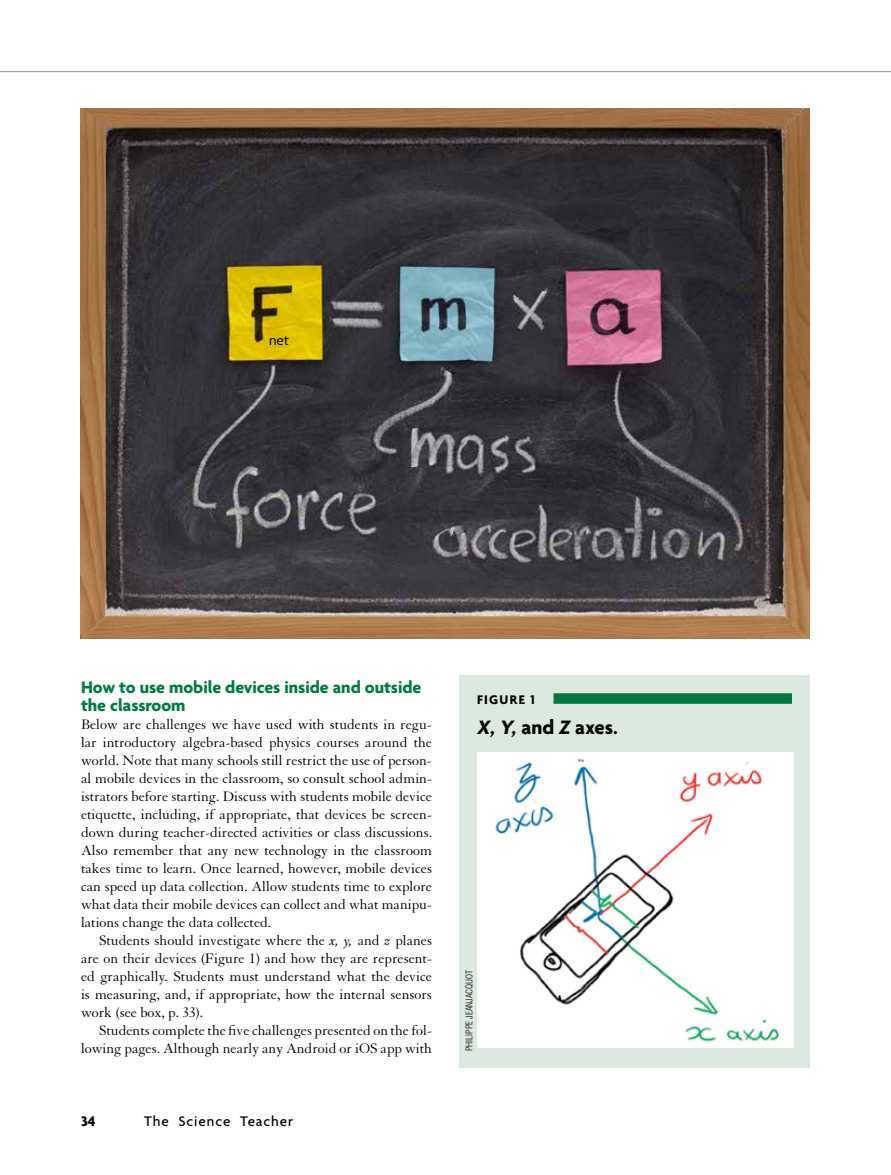
<style>
.page{position:relative;width:891px;height:1175px;background:#fff}
.page>*{position:absolute;margin:0;border:0;box-sizing:border-box;transform-origin:0 0}
.t1{font:700 21px "Agenda";color:#000}
.t2{font:700 18px/18px "Agenda";color:#007a41}
.t3{font:15px/18px "Granjon LT Std";color:#000;text-align:justify}
.t4{font:500 15px "Agenda";letter-spacing:.065em;color:#000}
.t5{font:15px "Agenda";color:#000}
.t6{font:700 15px "Agenda";color:#000}
.t7{font:700 13.5px "Agenda";letter-spacing:.1em;color:#000}
.t8{font:300 condensed 9px "Helvetica LT Std";color:#000}
.s1{font-style:italic}
</style>
<div class="page">
<hr style="left:0;top:71px;width:891px;height:1px;background:#939598">
<div style="left:459px;top:675px;width:351px;height:392px;background:#dbe9e0"></div>
<div style="left:554px;top:693px;width:238px;height:11px;background:#007a41"></div>
<img style="left:477px;top:752px;width:317px;height:296px">
<img style="left:81px;top:108px;width:728px;height:531px">
<p class="t5" style="left:269px;top:332px;width:22px">net</p>
<p class="t2" style="left:81px;top:679px;width:342px">How to use mobile devices inside and outside the classroom</p>
<p class="t3" style="left:81px;top:716px;width:353px">Below are challenges we have used with students in regu&shy;lar introductory algebra-based physics courses around the world. Note that many schools still restrict the use of person&shy;al mobile devices in the classroom, so consult school admin&shy;istrators before starting. Discuss with students mobile device etiquette, including, if appropriate, that devices be screen&shy;down during teacher-directed activities or class discussions.<br>Also remember that any new technology in the classroom takes time to learn. Once learned, however, mobile devices can speed up data collection. Allow students time to explore what data their mobile devices can collect and what manipu&shy;lations change the data collected.</p>
<p class="t3" style="left:81px;top:932px;width:353px;text-indent:18px">Students should investigate where the <span class="s1">x, y,</span> and <span class="s1">z</span> planes are on their devices (Figure 1) and how they are represent&shy;ed graphically. Students must understand what the device is measuring, and, if appropriate, how the internal sensors work (see box, p. 33).</p>
<p class="t3" style="left:81px;top:1022px;width:353px;text-align:right">Students complete the five challenges presented on the fol&shy;lowing pages. Although nearly any Android or iOS app with</p>
<p class="t6" style="left:81px;top:1113px;width:16px">34</p>
<p class="t4" style="left:144px;top:1113px;width:151px">The Science Teacher</p>
<p class="t7" style="left:477px;top:692px;width:59px">FIGURE 1</p>
<h1 class="t1" style="left:477px;top:715px;width:142px"><span class="s1">X, Y,</span> and <span class="s1">Z</span> axes.</h1>
<p class="t8" style="left:464px;top:1051px;width:83px;rotate:-90deg">PHILIPPE JEANJACQUOT</p>
</div>
